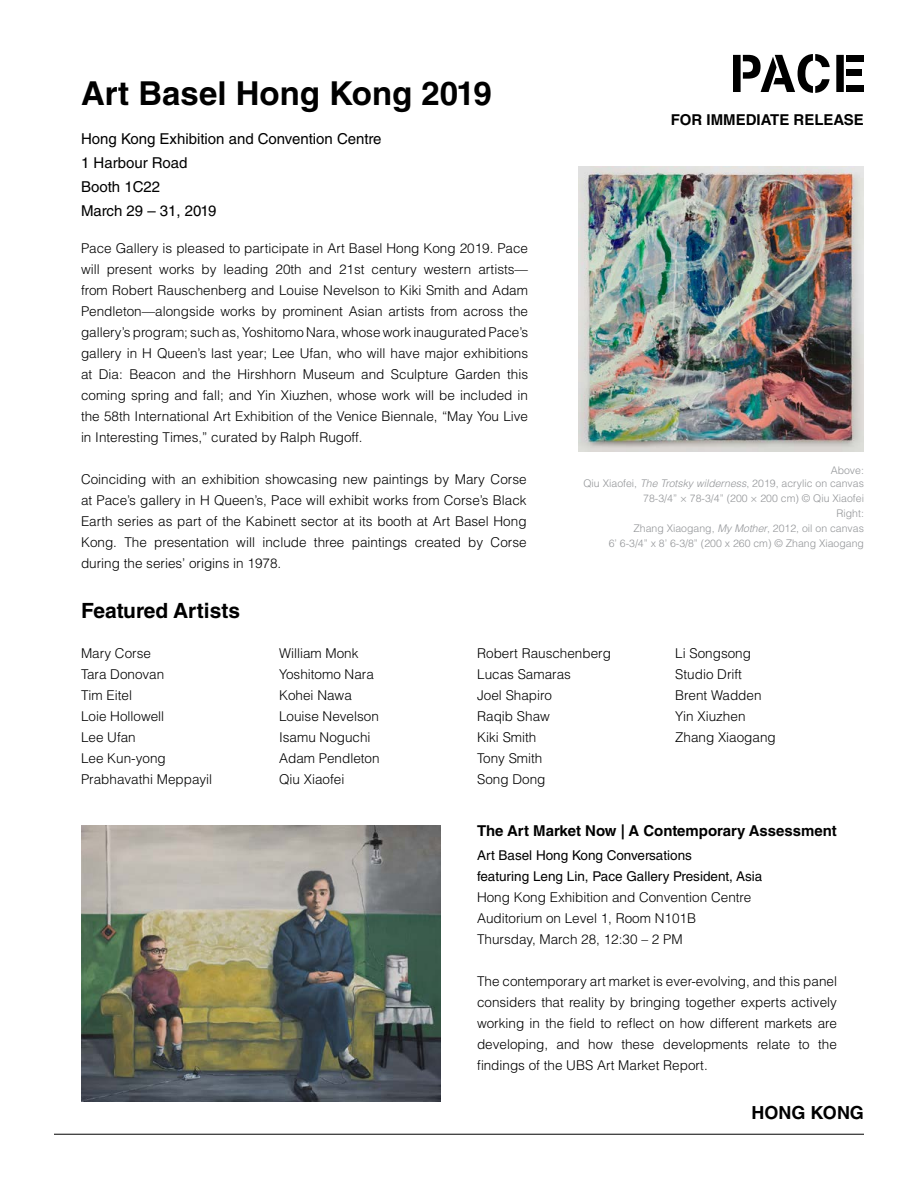
<style>
.page{position:relative;width:918px;height:1188px;background:#fff}
.page>*{position:absolute;margin:0;border:0;box-sizing:border-box;transform-origin:0 0}
.t1{font:700 33px "Helvetica LT Std";color:#000}
.t2{font:700 21px "Helvetica LT Std";color:#000}
.t3{font:700 18px "Helvetica LT Std";color:#000}
.t4{font:15px/24px "Helvetica LT Std";color:#000}
.t5{font:700 15px "Helvetica LT Std";color:#000}
.t6{font:300 13.5px/21px "Helvetica LT Std";color:#000}
.t7{font:13.5px/21px "Helvetica LT Std";color:#000}
.t8{font:300 10.5px/15px "Helvetica LT Std";color:#939598;text-align:right}
.s1{font-style:italic}
</style>
<div class="page">
<hr style="left:54px;top:1134px;width:810px;height:1px;background:#000">
<svg style="left:836px;top:55px;width:8px;height:37px"></svg>
<div style="left:846px;top:85px;width:18px;height:7px;background:#000"></div>
<div style="left:846px;top:55px;width:17px;height:6px;background:#000"></div>
<div style="left:846px;top:69px;width:16px;height:7px;background:#000"></div>
<svg style="left:733px;top:54px;width:97px;height:39px"></svg>
<img style="left:579px;top:166px;width:285px;height:285px">
<img style="left:81px;top:825px;width:360px;height:276px">
<h1 class="t1" style="left:81px;top:73px;width:412px">Art Basel Hong Kong 2019</h1>
<p class="t4" style="left:81px;top:126px;width:302px">Hong Kong Exhibition and Convention Centre<br>1 Harbour Road<br>Booth 1C22<br>March 29 – 31, 2019</p>
<p class="t6" style="left:81px;top:238px;width:449px;text-align:justify">Pace Gallery is pleased to participate in Art Basel Hong Kong 2019. Pace will present works by leading 20th and 21st century western artists— from Robert Rauschenberg and Louise Nevelson to Kiki Smith and Adam Pendleton—alongside works by prominent Asian artists from across the gallery’s program; such as, Yoshitomo Nara, whose work inaugurated Pace’s gallery in H Queen’s last year; Lee Ufan, who will have major exhibitions at Dia: Beacon and the Hirshhorn Museum and Sculpture Garden this coming spring and fall; and Yin Xiuzhen, whose work will be included in the 58th International Art Exhibition of the Venice Biennale, “May You Live in Interesting Times,” curated by Ralph Rugoff.</p>
<p class="t6" style="left:81px;top:469px;width:447px;text-align:justify">Coinciding with an exhibition showcasing new paintings by Mary Corse at Pace’s gallery in H Queen’s, Pace will exhibit works from Corse’s Black Earth series as part of the Kabinett sector at its booth at Art Basel Hong Kong. The presentation will include three paintings created by Corse during the series’ origins in 1978.</p>
<h2 class="t2" style="left:81px;top:598px;width:161px">Featured Artists</h2>
<p class="t5" style="left:671px;top:111px;width:195px">FOR IMMEDIATE RELEASE</p>
<p class="t8" style="left:583px;top:463px;width:282px;line-height:13.5px">Above:<br>Qiu Xiaofei, <span class="s1">The Trotsky wilderness</span>, 2019, acrylic on canvas</p>
<p class="t8" style="left:609px;top:491px;width:257px">78-3/4” × 78-3/4” (200 × 200 cm) © Qiu Xiaofei<br>Right:<br>Zhang Xiaogang, <span class="s1">My Mother</span>, 2012, oil on canvas<br>6’ 6-3/4” x 8’ 6-3/8” (200 x 260 cm) © Zhang Xiaogang</p>
<p class="t6" style="left:81px;top:642px;width:133px">Mary Corse<br>Tara Donovan<br>Tim Eitel<br>Loie Hollowell<br>Lee Ufan<br>Lee Kun-yong<br>Prabhavathi Meppayil</p>
<p class="t6" style="left:279px;top:642px;width:102px">William Monk<br>Yoshitomo Nara<br>Kohei Nawa<br>Louise Nevelson<br>Isamu Noguchi<br>Adam Pendleton<br>Qiu Xiaofei</p>
<p class="t6" style="left:477px;top:642px;width:135px">Robert Rauschenberg<br>Lucas Samaras<br>Joel Shapiro<br>Raqib Shaw<br>Kiki Smith<br>Tony Smith<br>Song Dong</p>
<p class="t6" style="left:675px;top:642px;width:102px">Li Songsong<br>Studio Drift<br>Brent Wadden<br>Yin Xiuzhen<br>Zhang Xiaogang</p>
<p class="t5" style="left:477px;top:822px;width:361px">The Art Market Now | A Contemporary Assessment</p>
<p class="t7" style="left:477px;top:845px;width:287px">Art Basel Hong Kong Conversations<br>featuring Leng Lin, Pace Gallery President, Asia</p>
<p class="t6" style="left:477px;top:887px;width:276px">Hong Kong Exhibition and Convention Centre<br>Auditorium on Level 1, Room N101B<br>Thursday, March 28, 12:30 – 2 PM</p>
<p class="t6" style="left:477px;top:971px;width:362px;text-align:justify">The contemporary art market is ever-evolving, and this panel considers that reality by bringing together experts actively working in the field to reflect on how different markets are developing, and how these developments relate to the findings of the UBS Art Market Report.</p>
<h3 class="t3" style="left:752px;top:1102px;width:114px">HONG KONG</h3>
</div>
